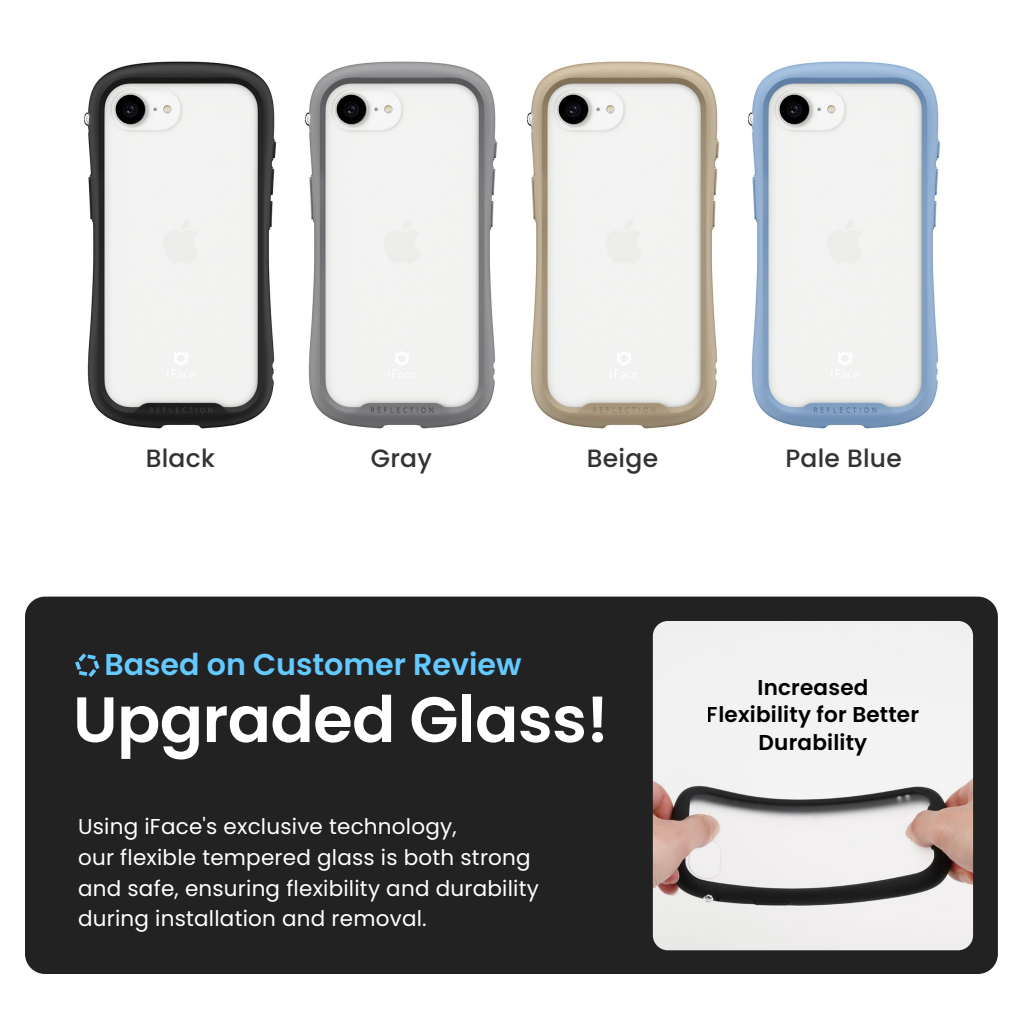
<style>
.page{position:relative;width:1024px;height:1024px;background:#fff}
.page>*{position:absolute;margin:0;border:0;box-sizing:border-box;transform-origin:0 0}
.t1{font:600 64px "Poppins";letter-spacing:-.01em;color:#fff}
.t2{font:600 30.1px "Poppins";color:#63c9ff}
.t3{font:500 25px "Poppins";letter-spacing:.01em;color:#333}
.t4{font:21.5px/30.6px "Poppins";letter-spacing:.01em;color:#fff}
.t5{font:600 21.5px/27.3px "Poppins";letter-spacing:.01em;color:#000;text-align:center}
</style>
<div class="page">
<img style="left:384px;top:61px;width:35px;height:365px">
<img style="left:83px;top:61px;width:301px;height:368px">
<img style="left:419px;top:61px;width:221px;height:368px">
<img style="left:640px;top:61px;width:301px;height:368px">
<div style="left:25px;top:597px;width:973px;height:377px;background:#222;border-radius:20px"></div>
<svg style="left:75px;top:653px;width:25px;height:24px"></svg>
<img style="left:653px;top:621px;width:320px;height:329px">
<p class="t3" style="left:146px;top:444px;width:71px">Black</p>
<p class="t3" style="left:371px;top:444px;width:63px">Gray</p>
<p class="t3" style="left:587px;top:444px;width:73px">Beige</p>
<p class="t3" style="left:785px;top:444px;width:118px">Pale Blue</p>
<h2 class="t2" style="left:104px;top:647px;width:419px">Based on Customer Review</h2>
<h1 class="t1" style="left:73px;top:683px;width:537px">Upgraded Glass!</h1>
<p class="t4" style="left:78px;top:812px;width:462px">Using iFace's exclusive technology,<br>our flexible tempered glass is both strong and safe, ensuring flexibility and durability during installation and removal.</p>
<p class="t5" style="left:707px;top:674px;width:214px">Increased<br>Flexibility for Better<br>Durability</p>
</div>
